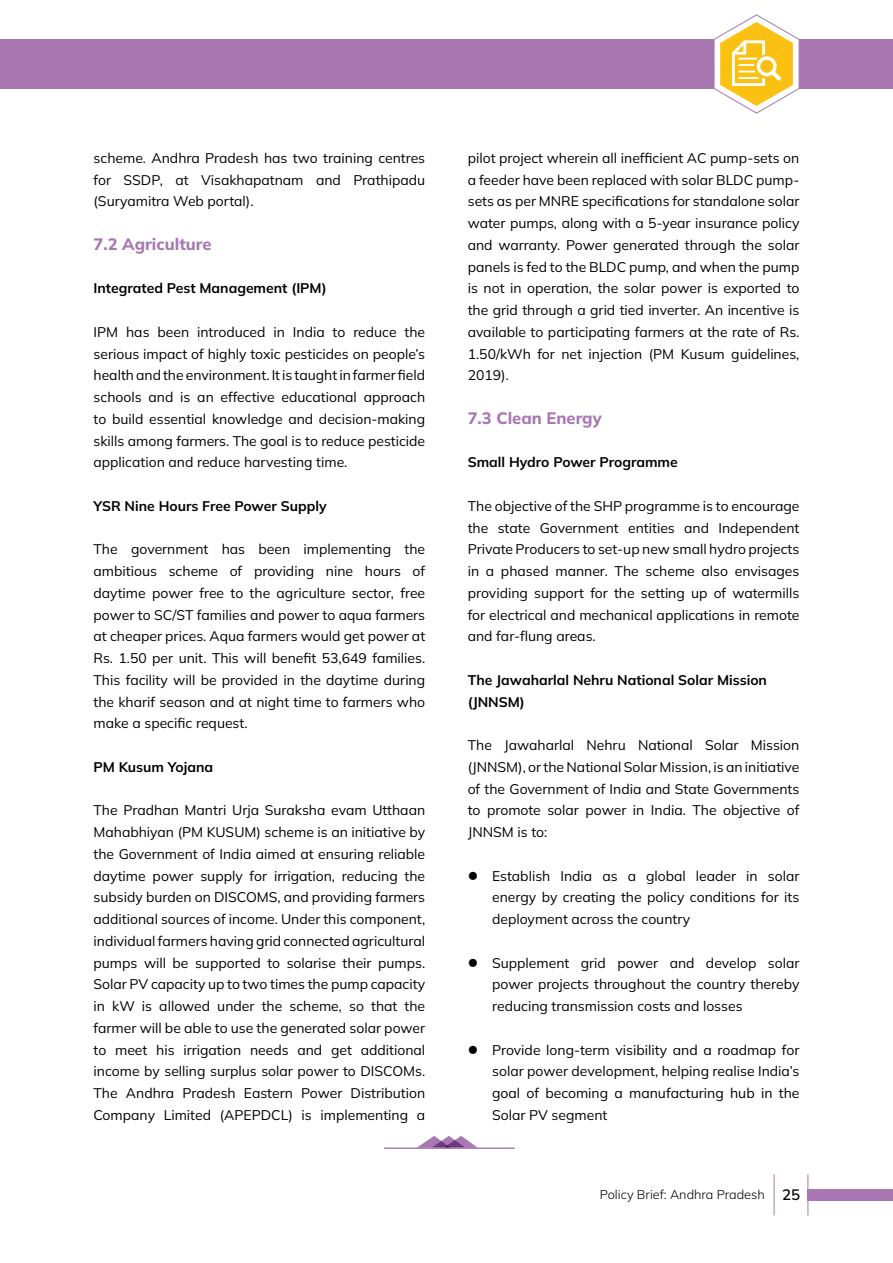
<style>
.page{position:relative;width:893px;height:1263px;background:#fff}
.page>*{position:absolute;margin:0;border:0;box-sizing:border-box;transform-origin:0 0}
.body_text_SEO{font:800 16.5px "Mulish";color:#a978b3}
.body_text_SEO-2{font:13.95px/21.8px "Mulish";color:#000;text-align:justify}
.body_text_SEO-3{font:700 13.95px/21.8px "Mulish";color:#000}
.t1{font:300 12.75px "Mulish";color:#000}
.s1{font-weight:600;font-size:15px}
</style>
<div class="page">
<div style="left:808px;top:1189px;width:85px;height:11px;background:#a978b3"></div>
<div style="left:0;top:39px;width:893px;height:50px;background:#a978b3"></div>
<hr style="left:807px;top:1174px;width:1px;height:41px;background:#a978b3">
<hr style="left:774px;top:1174px;width:1px;height:41px;background:#a978b3">
<svg style="left:714px;top:14px;width:85px;height:100px"></svg>
<hr style="left:384px;top:1147px;width:131px;height:2px;background:#a978b3">
<svg style="left:418px;top:1136px;width:59px;height:11px"></svg>
<p class="body_text_SEO-2" style="left:94px;top:147px;width:333px">scheme. Andhra Pradesh has two training centres for SSDP, at Visakhapatnam and Prathipadu (Suryamitra Web portal).</p>
<p class="body_text_SEO" style="left:94px;top:233px;width:120px">7.2 Agriculture</p>
<p class="body_text_SEO-3" style="left:94px;top:277px;width:235px">Integrated Pest Management (IPM)</p>
<p class="body_text_SEO-2" style="left:94px;top:321px;width:333px">IPM has been introduced in India to reduce the serious impact of highly toxic pesticides on people’s health and the environment. It is taught in farmer field schools and is an effective educational approach to build essential knowledge and decision-making skills among farmers. The goal is to reduce pesticide application and reduce harvesting time.</p>
<p class="body_text_SEO-3" style="left:94px;top:495px;width:235px">YSR Nine Hours Free Power Supply</p>
<p class="body_text_SEO-2" style="left:94px;top:538px;width:333px">The government has been implementing the ambitious scheme of providing nine hours of daytime power free to the agriculture sector, free power to SC/ST families and power to aqua farmers at cheaper prices. Aqua farmers would get power at Rs. 1.50 per unit. This will benefit 53,649 families.<br>This facility will be provided in the daytime during the kharif season and at night time to farmers who make a specific request.</p>
<p class="body_text_SEO-3" style="left:94px;top:756px;width:121px">PM Kusum Yojana</p>
<p class="body_text_SEO-2" style="left:94px;top:799px;width:333px">The Pradhan Mantri Urja Suraksha evam Utthaan Mahabhiyan (PM KUSUM) scheme is an initiative by the Government of India aimed at ensuring reliable daytime power supply for irrigation, reducing the subsidy burden on DISCOMS, and providing farmers additional sources of income. Under this component, individual farmers having grid connected agricultural pumps will be supported to solarise their pumps.<br>Solar PV capacity up to two times the pump capacity in kW is allowed under the scheme, so that the farmer will be able to use the generated solar power to meet his irrigation needs and get additional income by selling surplus solar power to DISCOMs.<br>The Andhra Pradesh Eastern Power Distribution Company Limited (APEPDCL) is implementing a</p>
<p class="body_text_SEO-2" style="left:468px;top:147px;width:333px">pilot project wherein all inefficient AC pump-sets on a feeder have been replaced with solar BLDC pump&shy;sets as per MNRE specifications for standalone solar water pumps, along with a 5-year insurance policy and warranty. Power generated through the solar panels is fed to the BLDC pump, and when the pump is not in operation, the solar power is exported to the grid through a grid tied inverter. An incentive is available to participating farmers at the rate of Rs.<br>1.50/kWh for net injection (PM Kusum guidelines, 2019).</p>
<p class="body_text_SEO" style="left:468px;top:407px;width:136px">7.3 Clean Energy</p>
<p class="body_text_SEO-3" style="left:468px;top:451px;width:212px">Small Hydro Power Programme</p>
<p class="body_text_SEO-2" style="left:468px;top:495px;width:333px">The objective of the SHP programme is to encourage the state Government entities and Independent Private Producers to set-up new small hydro projects in a phased manner. The scheme also envisages providing support for the setting up of watermills for electrical and mechanical applications in remote and far-flung areas.</p>
<p class="body_text_SEO-3" style="left:468px;top:669px;width:301px">The Jawaharlal Nehru National Solar Mission (JNNSM)</p>
<p class="body_text_SEO-2" style="left:468px;top:734px;width:333px">The Jawaharlal Nehru National Solar Mission (JNNSM), or the National Solar Mission, is an initiative of the Government of India and State Governments to promote solar power in India. The objective of JNNSM is to:</p>
<p class="body_text_SEO-2" style="left:492px;top:864px;width:309px;text-indent:-24px">● Establish India as a global leader in solar energy by creating the policy conditions for its deployment across the country</p>
<p class="body_text_SEO-2" style="left:492px;top:951px;width:309px;text-indent:-24px">● Supplement grid power and develop solar power projects throughout the country thereby reducing transmission costs and losses</p>
<p class="body_text_SEO-2" style="left:492px;top:1038px;width:309px;text-indent:-24px">● Provide long-term visibility and a roadmap for solar power development, helping realise India’s goal of becoming a manufacturing hub in the Solar PV segment</p>
<p class="t1" style="left:600px;top:1185px;width:202px">Policy Brief: Andhra Pradesh <span class="s1">25</span></p>
</div>
